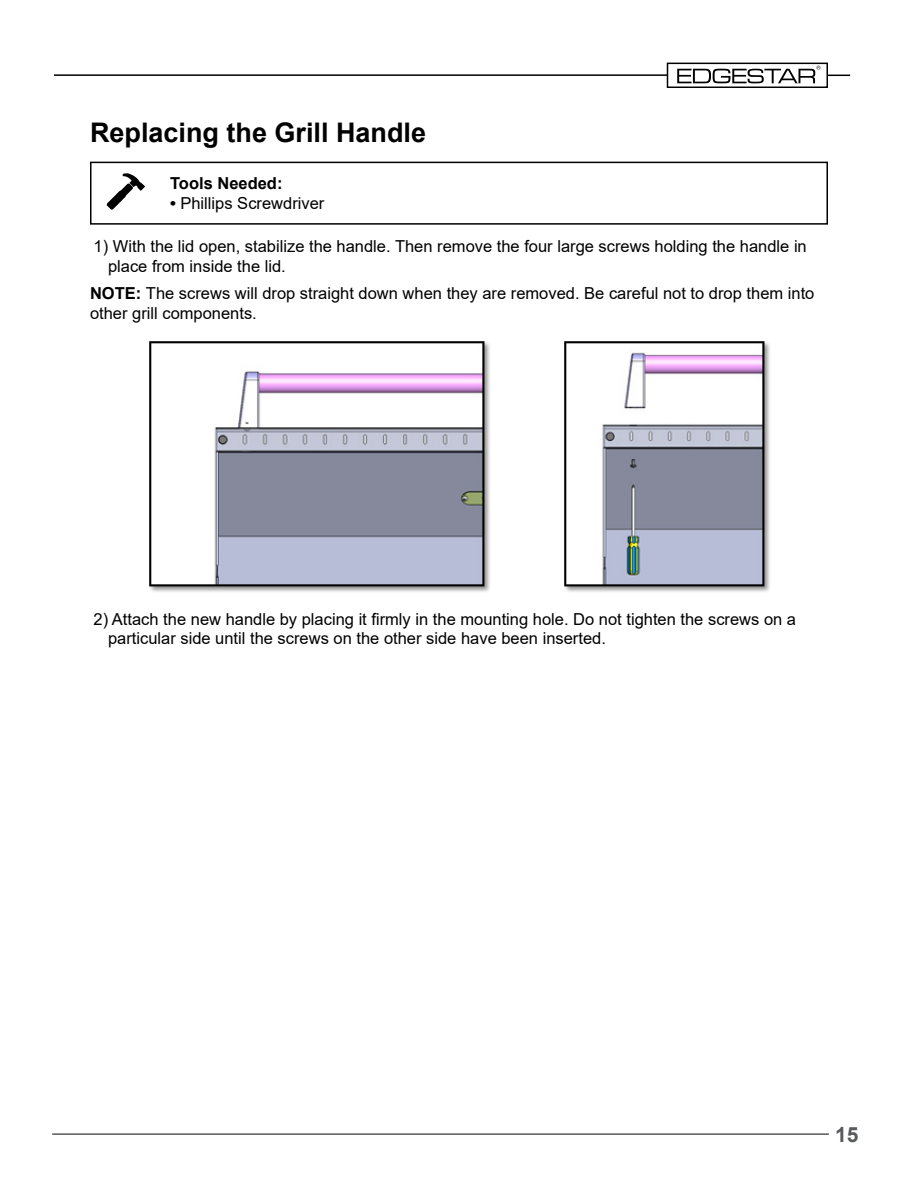
<style>
.page{position:relative;width:918px;height:1188px;background:#fff}
.page>*{position:absolute;margin:0;border:0;box-sizing:border-box;transform-origin:0 0}
.t1{font:700 27px "Arial";color:#000}
.t2{font:700 21px "Arial";color:#58595b}
.t3{font:16.5px/19.8px "Arial";color:#000}
.t4{font:700 16.5px "Arial";color:#000}
.s1{font-weight:700}
</style>
<div class="page">
<hr style="left:52px;top:1133px;width:777px;height:2px;background:#58595b">
<hr style="left:54px;top:74px;width:614px;height:2px;background:#000">
<svg style="left:828px;top:75px;width:22px;height:1px"></svg>
<svg style="left:677px;top:66px;width:143px;height:17px"></svg>
<div style="left:667px;top:63px;width:161px;height:25px;border:2px solid #000"></div>
<svg style="left:106px;top:173px;width:39px;height:37px"></svg>
<div style="left:90px;top:162px;width:738px;height:63px;border:2px solid #000"></div>
<img style="left:149px;top:341px;width:341px;height:251px">
<img style="left:564px;top:341px;width:206px;height:251px">
<h1 class="t1" style="left:90px;top:114px;width:338px">Replacing the Grill Handle</h1>
<p class="t4" style="left:170px;top:172px;width:114px">Tools Needed:</p>
<p class="t3" style="left:170px;top:193px;width:156px"><span class="s1">•</span> Phillips Screwdriver</p>
<p class="t3" style="left:108px;top:236px;width:700px;text-indent:-14px">1) With the lid open, stabilize the handle. Then remove the four large screws holding the handle in place from inside the lid.</p>
<p class="t3" style="left:90px;top:283px;width:726px"><span class="s1">NOTE:</span> The screws will drop straight down when they are removed. Be careful not to drop them into other grill components.</p>
<p class="t3" style="left:108px;top:609px;width:690px;text-indent:-14px">2) Attach the new handle by placing it firmly in the mounting hole. Do not tighten the screws on a particular side until the screws on the other side have been inserted.</p>
<p class="t2" style="left:835px;top:1120px;width:25px">15</p>
</div>
